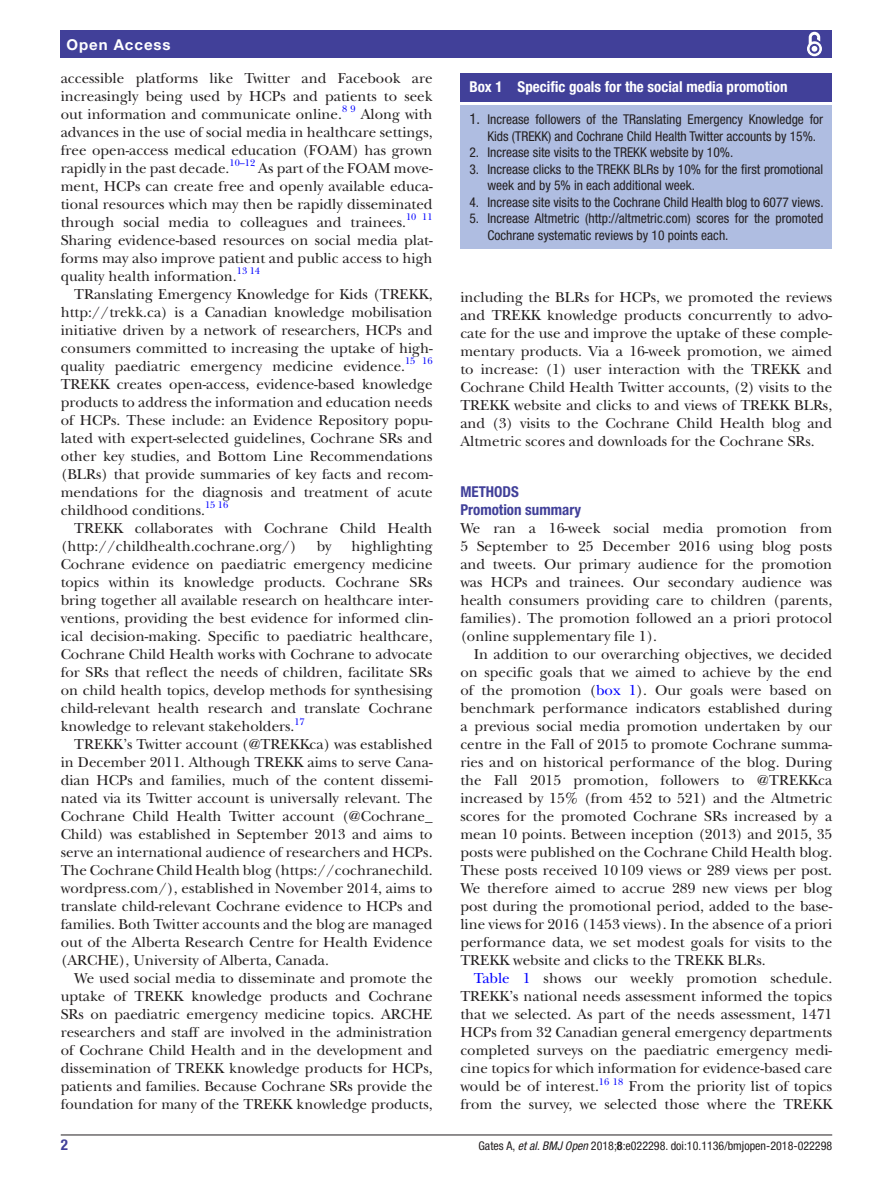
<style>
.page{position:relative;width:893px;height:1191px;background:#fff}
.page>*{position:absolute;margin:0;border:0;box-sizing:border-box;transform-origin:0 0}
.t1{font:15px/18px "New Baskerville";color:#231f20;text-align:justify}
.t2{font:700 condensed 15px "Helvetica Neue LT Std";color:#fff}
.t3{font:700 condensed 15px/18px "Helvetica Neue LT Std";color:#414099}
.t4{font:700 15px "Helvetica Neue LT Std";letter-spacing:.065em;color:#fff}
.t5{font:condensed 13.5px/16.5px "Helvetica Neue LT Std";color:#231f20}
.t6{font:condensed 12px "Helvetica Neue LT Std";color:#231f20}
.t7{font:9.9px "New Baskerville";color:#00f}
.s1{font-size:15px}
.s2{color:#00f}
.s3{font-style:italic}
.s4{font-weight:700}
</style>
<div class="page">
<hr style="left:61px;top:1134px;width:771px;height:1px;background:#231f20">
<div style="left:61px;top:31px;width:771px;height:27px;background:#414099"></div>
<svg style="left:807px;top:31px;width:15px;height:26px"></svg>
<div style="left:460px;top:73px;width:372px;height:28px;background:#414099"></div>
<div style="left:460px;top:106px;width:372px;height:143px;background:#afbde1"></div>
<p class="t4" style="left:66px;top:35px;width:106px">Open Access</p>
<p class="t1" style="left:61px;top:69px;width:373px">accessible platforms like Twitter and Facebook are increasingly being used by HCPs and patients to seek out information and communicate online.</p>
<p class="t7" style="left:342px;top:103px;width:15px">8 9</p>
<p class="t1" style="left:61px;top:105px;width:373px;text-indent:300px">Along with advances in the use of social media in healthcare settings, free open-access medical education (FOAM) has grown rapidly in the past decade.</p>
<p class="t7" style="left:230px;top:157px;width:27px">10–12</p>
<p class="t1" style="left:61px;top:159px;width:373px;text-indent:198px">As part of the FOAM move&shy;ment, HCPs can create free and openly available educa&shy;tional resources which may then be rapidly disseminated through social media to colleagues and trainees.</p>
<p class="t7" style="left:406px;top:211px;width:28px">10 11</p>
<p class="t1" style="left:61px;top:231px;width:373px">Sharing evidence-based resources on social media plat&shy;forms may also improve patient and public access to high quality health information.</p>
<p class="t7" style="left:237px;top:265px;width:25px">13 14</p>
<p class="t1" style="left:61px;top:285px;width:373px;text-indent:14px">TRanslating Emergency Knowledge for Kids (TREKK, http://trekk.ca) is a Canadian knowledge mobilisation initiative driven by a network of researchers, HCPs and consumers committed to increasing the uptake of high&shy;quality paediatric emergency medicine evidence.</p>
<p class="t7" style="left:405px;top:355px;width:29px">15 16</p>
<p class="t1" style="left:61px;top:375px;width:373px">TREKK creates open-access, evidence-based knowledge products to address the information and education needs of HCPs. These include: an Evidence Repository popu&shy;lated with expert-selected guidelines, Cochrane SRs and other key studies, and Bottom Line Recommendations (BLRs) that provide summaries of key facts and recom&shy;mendations for the diagnosis and treatment of acute childhood conditions.<sup>15</sup> <sup>16</sup></p>
<p class="t1" style="left:61px;top:519px;width:373px;text-indent:14px">TREKK collaborates with Cochrane Child Health (http://childhealth.cochrane.org/)</p>
<p class="t1" style="left:61px;top:537px;width:373px;text-indent:291px">highlighting Cochrane evidence on paediatric emergency medicine topics within its knowledge products. Cochrane SRs bring together all available research on healthcare inter&shy;ventions, providing the best evidence for informed clin&shy;ical decision-making. Specific to paediatric healthcare, Cochrane Child Health works with Cochrane to advocate for SRs that reflect the needs of children, facilitate SRs on child health topics, develop methods for synthesising child-relevant health research and translate Cochrane knowledge to relevant stakeholders.<sup>17</sup></p>
<p class="t1" style="left:61px;top:735px;width:373px;text-indent:14px">TREKK’s Twitter account (@TREKKca) was established in December 2011. Although TREKK aims to serve Cana&shy;dian HCPs and families, much of the content dissemi&shy;nated via its Twitter account is universally relevant. The Cochrane Child Health Twitter account (@Cochrane_ Child) was established in September 2013 and aims to serve an international audience of researchers and HCPs.<br>The Cochrane Child Health blog (https://cochranechild. wordpress.com/), established in November 2014, aims to translate child-relevant Cochrane evidence to HCPs and families. Both Twitter accounts and the blog are managed out of the Alberta Research Centre for Health Evidence (ARCHE), University of Alberta, Canada.</p>
<p class="t1" style="left:61px;top:969px;width:373px;text-indent:14px">We used social media to disseminate and promote the uptake of TREKK knowledge products and Cochrane SRs on paediatric emergency medicine topics. ARCHE researchers and staff are involved in the administration of Cochrane Child Health and in the development and dissemination of TREKK knowledge products for HCPs, patients and families. Because Cochrane SRs provide the foundation for many of the TREKK knowledge products,</p>
<p class="t1" style="left:317px;top:537px;width:16px">by</p>
<p class="t2" style="left:469px;top:78px;width:320px">Box 1 Specific goals for the social media promotion</p>
<p class="t5" style="left:487px;top:111px;width:337px;text-indent:-18px"><span class="s1">1.</span> Increase followers of the TRanslating Emergency Knowledge for<br>Kids (TREKK) and Cochrane Child Health Twitter accounts by 15%.</p>
<p class="t5" style="left:469px;top:144px;width:266px">2. Increase site visits to the TREKK website by 10%.</p>
<p class="t5" style="left:487px;top:161px;width:337px;text-indent:-18px">3. Increase clicks to the TREKK BLRs by 10% for the first promotional week and by 5% in each additional week.</p>
<p class="t5" style="left:469px;top:194px;width:356px">4. Increase site visits to the Cochrane Child Health blog to 6077 views.</p>
<p class="t5" style="left:487px;top:210px;width:337px;text-indent:-18px">5. Increase Altmetric (http://altmetric.com) scores for the promoted<br>Cochrane systematic reviews by 10 points each.</p>
<p class="t1" style="left:460px;top:288px;width:373px">including the BLRs for HCPs, we promoted the reviews and TREKK knowledge products concurrently to advo&shy;cate for the use and improve the uptake of these comple&shy;mentary products. Via a 16-week promotion, we aimed to increase: (1) user interaction with the TREKK and Cochrane Child Health Twitter accounts, (2) visits to the TREKK website and clicks to and views of TREKK BLRs, and (3) visits to the Cochrane Child Health blog and Altmetric scores and downloads for the Cochrane SRs.</p>
<p class="t3" style="left:460px;top:482px;width:122px">Methods<br>Promotion summary</p>
<p class="t1" style="left:460px;top:519px;width:373px">We ran a 16-week social media promotion from 5 September to 25 December 2016 using blog posts and tweets. Our primary audience for the promotion was HCPs and trainees. Our secondary audience was health consumers providing care to children (parents, families). The promotion followed an a priori protocol (online supplementary file 1).</p>
<p class="t1" style="left:460px;top:645px;width:373px;text-indent:14px">In addition to our overarching objectives, we decided on specific goals that we aimed to achieve by the end of the promotion (<span class="s2">box 1</span>). Our goals were based on benchmark performance indicators established during a previous social media promotion undertaken by our centre in the Fall of 2015 to promote Cochrane summa&shy;ries and on historical performance of the blog. During the Fall 2015 promotion, followers to @TREKKca increased by 15% (from 452 to 521) and the Altmetric scores for the promoted Cochrane SRs increased by a mean 10 points. Between inception (2013) and 2015, 35 posts were published on the Cochrane Child Health blog.<br>These posts received 10109 views or 289 views per post.<br>We therefore aimed to accrue 289 new views per blog post during the promotional period, added to the base&shy;line views for 2016 (1453 views). In the absence of a priori performance data, we set modest goals for visits to the TREKK website and clicks to the TREKK BLRs.</p>
<p class="t1" style="left:460px;top:969px;width:373px;text-indent:14px"><span class="s2">Table 1</span> shows our weekly promotion schedule.<br>TREKK’s national needs assessment informed the topics that we selected. As part of the needs assessment, 1471<br>HCPs from 32 Canadian general emergency departments completed surveys on the paediatric emergency medi&shy;cine topics for which information for evidence-based care would be of interest.<sup>16</sup> <sup>18</sup> From the priority list of topics from the survey, we selected those where the TREKK</p>
<p class="t3" style="left:61px;top:1135px;width:9px">2</p>
<p class="t6" style="left:478px;top:1138px;width:355px">Gates A, <span class="s3">et al</span>. <span class="s3">BMJ Open</span> 2018;<span class="s4">8</span>:e022298. doi:10.1136/bmjopen-2018-022298</p>
</div>
